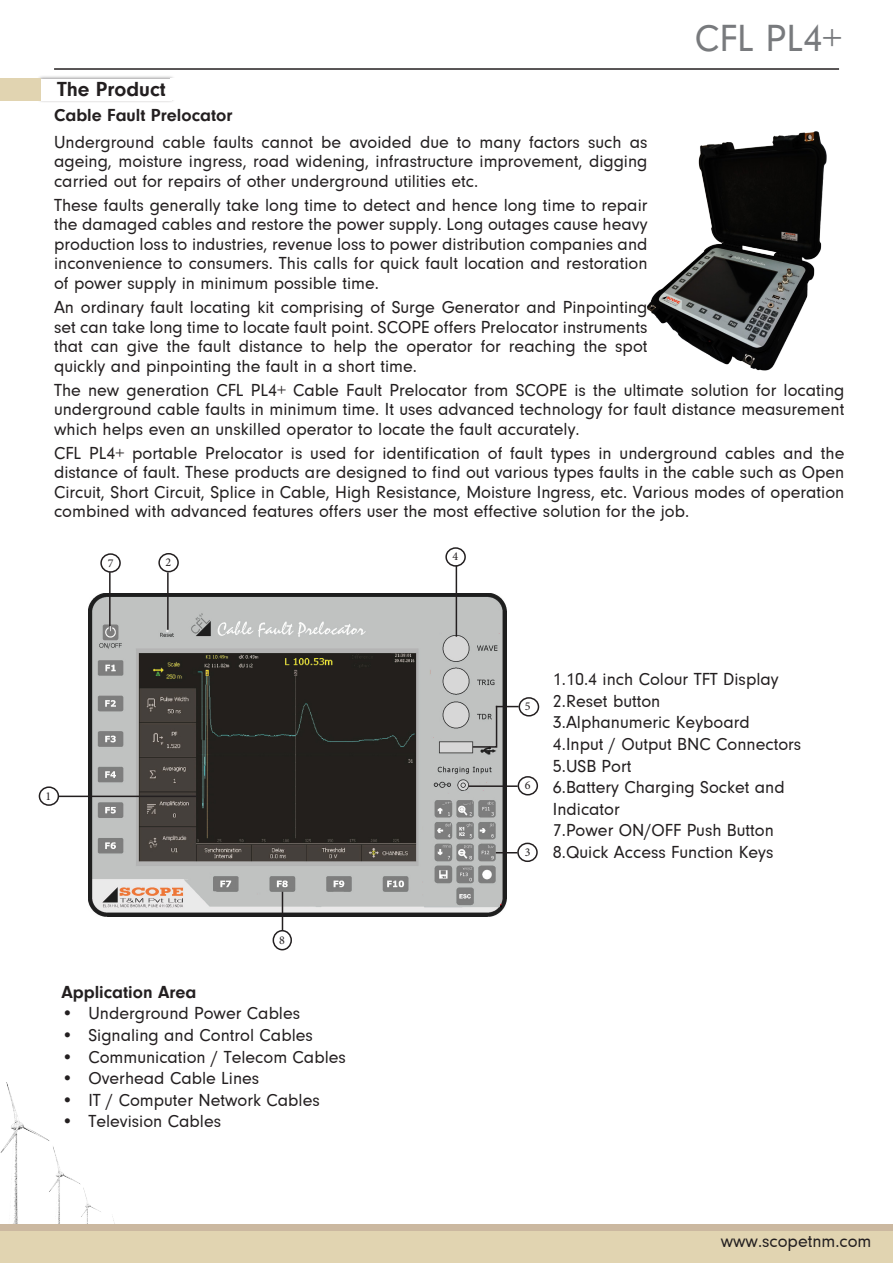
<style>
.page{position:relative;width:893px;height:1263px;background:#fff}
.page>*{position:absolute;margin:0;border:0;box-sizing:border-box;transform-origin:0 0}
.t1{font:39px "Neuzeit Gro";color:#787a7d}
.HDR_1{font:700 21px "Neuzeit Gro";color:#231f20}
.Paragraph{font:18px/19.5px "Neuzeit Gro";color:#231f20;text-align:justify}
.HDR_2{font:700 18px "Neuzeit Gro";color:#231f20}
.t2{font:12px "Minion Pro";color:#231f20}
</style>
<div class="page">
<img style="left:0;top:1082px;width:115px;height:142px">
<hr style="left:54px;top:68px;width:785px;height:2px;background:#231f20">
<div style="left:0;top:1230px;width:893px;height:33px;background:#e1d4b1"></div>
<div style="left:0;top:1224px;width:893px;height:6px;background:#cbb8a0"></div>
<div style="left:37px;top:76px;width:139px;height:28px;background:#231f20;opacity:.51"></div>
<div style="left:40px;top:79px;width:132px;height:21px;background:#fff"></div>
<div style="left:170px;top:78px;width:8px;height:22px;background:#fff"></div>
<div style="left:0;top:78px;width:40px;height:23px;background:#e1d4b1"></div>
<img style="left:647px;top:131px;width:180px;height:240px">
<img style="left:88px;top:594px;width:419px;height:323px">
<div style="left:445px;top:547px;width:21px;height:20px;border:2px solid #231f20;border-radius:50%"></div>
<hr style="left:59px;top:796px;width:138px;height:1px;background:#231f20">
<div style="left:39px;top:786px;width:20px;height:20px;border:2px solid #231f20;border-radius:50%"></div>
<hr style="left:282px;top:892px;width:1px;height:38px;background:#231f20">
<div style="left:273px;top:930px;width:19px;height:20px;border:2px solid #231f20;border-radius:50%"></div>
<hr style="left:469px;top:785px;width:49px;height:2px;background:#231f20">
<div style="left:518px;top:776px;width:20px;height:19px;border:2px solid #231f20;border-radius:50%"></div>
<svg style="left:496px;top:852px;width:21px;height:1px"></svg>
<div style="left:517px;top:843px;width:21px;height:19px;border:2px solid #231f20;border-radius:50%"></div>
<div style="left:158px;top:553px;width:21px;height:19px;border:2px solid #231f20;border-radius:50%"></div>
<hr style="left:167px;top:572px;width:2px;height:58px;background:#231f20">
<div style="left:100px;top:553px;width:21px;height:20px;border:2px solid #231f20;border-radius:50%"></div>
<hr style="left:109px;top:572px;width:2px;height:54px;background:#231f20">
<hr style="left:456px;top:566px;width:1px;height:71px;background:#231f20">
<div style="left:519px;top:697px;width:20px;height:19px;border:2px solid #231f20;border-radius:50%"></div>
<svg style="left:471px;top:704px;width:48px;height:44px"></svg>
<h1 class="t1" style="left:695px;top:17px;width:149px">CFL PL4+</h1>
<p class="HDR_1" style="left:57px;top:78px;width:110px">The Product</p>
<p class="Paragraph" style="left:54px;top:132px;width:595px">Underground cable faults cannot be avoided due to many factors such as ageing, moisture ingress, road widening, infrastructure improvement, digging carried out for repairs of other underground utilities etc.</p>
<p class="Paragraph" style="left:54px;top:196px;width:595px">These faults generally take long time to detect and hence long time to repair the damaged cables and restore the power supply. Long outages cause heavy production loss to industries, revenue loss to power distribution companies and inconvenience to consumers. This calls for quick fault location and restoration of power supply in minimum possible time.</p>
<p class="Paragraph" style="left:54px;top:298px;width:595px">An ordinary fault locating kit comprising of Surge Generator and Pinpointing set can take long time to locate fault point. SCOPE offers Prelocator instruments that can give the fault distance to help the operator for reaching the spot quickly and pinpointing the fault in a short time.</p>
<p class="Paragraph" style="left:54px;top:380px;width:792px">The new generation CFL PL4+ Cable Fault Prelocator from SCOPE is the ultimate solution for locating underground cable faults in minimum time. It uses advanced technology for fault distance measurement which helps even an unskilled operator to locate the fault accurately.</p>
<p class="Paragraph" style="left:54px;top:444px;width:792px">CFL PL4+ portable Prelocator is used for identification of fault types in underground cables and the distance of fault. These products are designed to find out various types faults in the cable such as Open Circuit, Short Circuit, Splice in Cable, High Resistance, Moisture Ingress, etc. Various modes of operation combined with advanced features offers user the most effective solution for the job.</p>
<p class="HDR_2" style="left:54px;top:105px;width:180px">Cable Fault Prelocator</p>
<p class="t2" style="left:108px;top:555px;width:7px">7</p>
<p class="t2" style="left:165px;top:554px;width:7px">2</p>
<p class="t2" style="left:45px;top:788px;width:7px">1</p>
<p class="t2" style="left:279px;top:932px;width:7px">8</p>
<p class="HDR_2" style="left:61px;top:982px;width:136px">Application Area</p>
<p class="Paragraph" style="left:61px;top:1004px;width:240px">• Underground Power Cables</p>
<p class="Paragraph" style="left:61px;top:1026px;width:253px">• Signaling and Control Cables</p>
<p class="Paragraph" style="left:61px;top:1047px;width:286px">• Communication / Telecom Cables</p>
<p class="Paragraph" style="left:61px;top:1069px;width:199px">• Overhead Cable Lines</p>
<p class="Paragraph" style="left:61px;top:1090px;width:260px">• IT / Computer Network Cables</p>
<p class="Paragraph" style="left:61px;top:1112px;width:161px">• Television Cables</p>
<p class="t2" style="left:453px;top:548px;width:7px">4</p>
<p class="t2" style="left:525px;top:698px;width:7px">5</p>
<p class="t2" style="left:525px;top:778px;width:7px">6</p>
<p class="t2" style="left:525px;top:844px;width:7px">3</p>
<p class="Paragraph" style="left:553px;top:670px;width:227px">1.10.4 inch Colour TFT Display</p>
<p class="Paragraph" style="left:553px;top:691px;width:109px">2.Reset button</p>
<p class="Paragraph" style="left:553px;top:713px;width:198px">3.Alphanumeric Keyboard</p>
<p class="Paragraph" style="left:553px;top:735px;width:250px">4.Input / Output BNC Connectors</p>
<p class="Paragraph" style="left:553px;top:756px;width:80px">5.USB Port</p>
<p class="Paragraph" style="left:553px;top:777px;width:233px;line-height:21.6px">6.Battery Charging Socket and<br>Indicator</p>
<p class="Paragraph" style="left:553px;top:821px;width:223px">7.Power ON/OFF Push Button</p>
<p class="Paragraph" style="left:553px;top:843px;width:222px">8.Quick Access Function Keys</p>
<p class="Paragraph" style="left:721px;top:1232px;width:152px">www.scopetnm.com</p>
</div>
